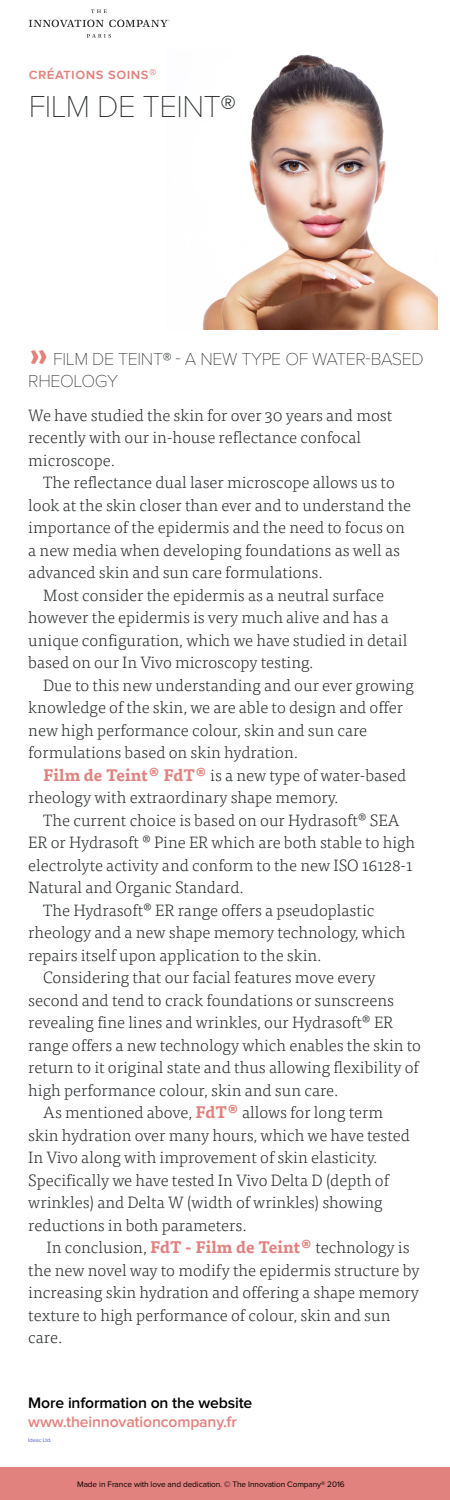
<style>
.page{position:relative;width:450px;height:1500px;background:#fff}
.page>*{position:absolute;margin:0;border:0;box-sizing:border-box;transform-origin:0 0}
.t1{font:100 31.5px "Proxima Nova T";letter-spacing:-.02em;color:#2a2c2f}
.Body{font:100 18px/22.5px "Proxima Nova T";letter-spacing:-.02em;color:#2a2c2f}
.emailer_body_copy{font:300 16.5px/22.5px "Tisa Pro";color:#2a2c2f}
.emailer_body{font:300 16.5px/22.5px "Tisa Pro";color:#2a2c2f}
.Table_head{font:600 15.75px/19.5px "Proxima Nova";letter-spacing:-.01em;color:#000}
.H2_extra{font:600 15px "Proxima Nova";letter-spacing:.03em;color:#e2827e}
.Table{font:8.25px "Proxima Nova";letter-spacing:-.01em;color:#000}
.Table-2{font:5.62px "Proxima Nova";letter-spacing:-.01em;color:#4f5cd6}
.s1{font-family:"Tisa Pro";font-weight:700;font-size:30.45px;color:#e2827e}
.s2{font-weight:700;color:#e2827e}
.s3{color:#e2827e}
</style>
<div class="page">
<div style="left:0;top:1468px;width:450px;height:32px;background:#e2827e"></div>
<img style="left:202px;top:54px;width:236px;height:275px">
<svg style="left:87px;top:34px;width:24px;height:4px"></svg>
<svg style="left:29px;top:20px;width:140px;height:7px"></svg>
<svg style="left:91px;top:9px;width:16px;height:4px"></svg>
<p class="H2_extra" style="left:29px;top:67px;width:129px">Créations soins®</p>
<h1 class="t1" style="left:29px;top:89px;width:209px">FILM DE TEINT®</h1>
<p class="Body" style="left:28px;top:347px;width:397px"><span class="s1">»</span> FILM DE TEINT® - A NEW TYPE OF WATER-BASED<br>RHEOLOGY</p>
<p class="emailer_body" style="left:28px;top:403px;width:365px">We have studied the skin for over 30 years and most recently with our in-house reflectance confocal microscope.</p>
<p class="emailer_body_copy" style="left:28px;top:471px;width:384px;text-indent:15px">The reflectance dual laser microscope allows us to look at the skin closer than ever and to understand the importance of the epidermis and the need to focus on a new media when developing foundations as well as advanced skin and sun care formulations.</p>
<p class="emailer_body_copy" style="left:28px;top:583px;width:381px;text-indent:15px">Most consider the epidermis as a neutral surface however the epidermis is very much alive and has a unique configuration, which we have studied in detail based on our In Vivo microscopy testing.</p>
<p class="emailer_body_copy" style="left:28px;top:673px;width:387px;text-indent:15px">Due to this new understanding and our ever growing knowledge of the skin, we are able to design and offer new high performance colour, skin and sun care formulations based on skin hydration.</p>
<p class="emailer_body_copy" style="left:28px;top:763px;width:380px;text-indent:15px"><span class="s2">Film de Teint® FdT®</span> is a new type of water-based rheology with extraordinary shape memory.</p>
<p class="emailer_body_copy" style="left:28px;top:808px;width:388px;text-indent:15px">The current choice is based on our Hydrasoft® SEA ER or Hydrasoft ® Pine ER which are both stable to high electrolyte activity and conform to the new ISO 16128-1<br>Natural and Organic Standard.</p>
<p class="emailer_body_copy" style="left:28px;top:898px;width:379px;text-indent:15px">The Hydrasoft® ER range offers a pseudoplastic rheology and a new shape memory technology, which repairs itself upon application to the skin.</p>
<p class="emailer_body_copy" style="left:28px;top:966px;width:394px;text-indent:15px">Considering that our facial features move every second and tend to crack foundations or sunscreens revealing fine lines and wrinkles, our Hydrasoft® ER range offers a new technology which enables the skin to return to it original state and thus allowing flexibility of high performance colour, skin and sun care.</p>
<p class="emailer_body_copy" style="left:28px;top:1101px;width:383px;text-indent:15px">As mentioned above, <span class="s2">FdT®</span> allows for long term skin hydration over many hours, which we have tested In Vivo along with improvement of skin elasticity.<br>Specifically we have tested In Vivo Delta D (depth of wrinkles) and Delta W (width of wrinkles) showing reductions in both parameters.</p>
<p class="emailer_body_copy" style="left:28px;top:1236px;width:393px;text-indent:18px">In conclusion, <span class="s2">FdT - Film de Teint®</span> technology is the new novel way to modify the epidermis structure by increasing skin hydration and offering a shape memory texture to high performance of colour, skin and sun care.</p>
<p class="Table_head" style="left:28px;top:1393px;width:226px">More information on the website <span class="s3">www.theinnovationcompany.fr</span></p>
<p class="Table-2" style="left:28px;top:1438px;width:25px">Ideac Ltd.</p>
<p class="Table" style="left:77px;top:1480px;width:269px">Made in France with love and dedication. © The Innovation Company® 2016</p>
</div>
